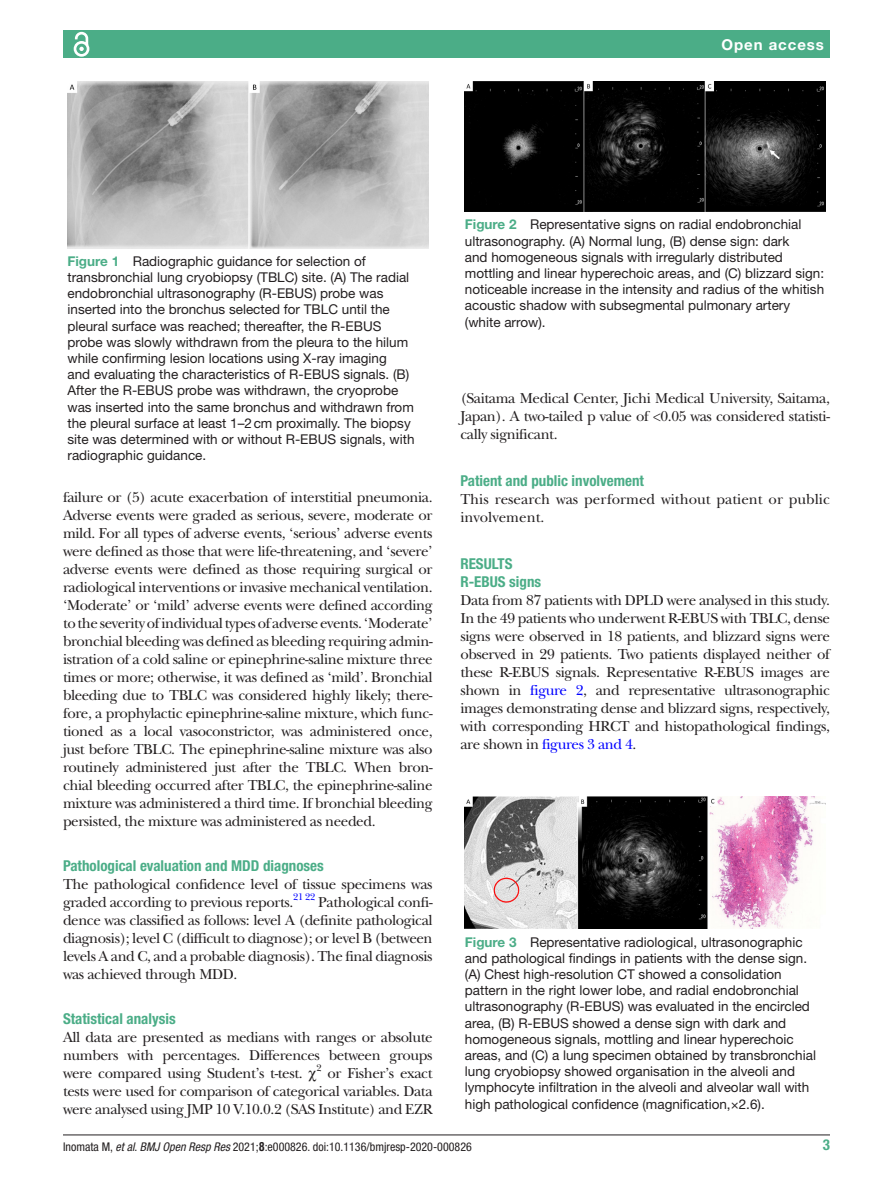
<style>
.page{position:relative;width:893px;height:1191px;background:#fff}
.page>*{position:absolute;margin:0;border:0;box-sizing:border-box;transform-origin:0 0}
.t1{font:15px/18px "New Baskerville";letter-spacing:-.025em;color:#231f20;text-align:justify}
.t2{font:700 condensed 15px/18px "Helvetica Neue LT Std";color:#4bad87}
.t3{font:15px/18px "New Baskerville";color:#231f20}
.t4{font:700 15px "Helvetica Neue LT Std";letter-spacing:.065em;color:#fff}
.t5{font:13.5px/16.2px "Helvetica Neue LT Std";color:#231f20}
.t6{font:condensed 12px "Helvetica Neue LT Std";color:#231f20}
.t7{font:9.9px "New Baskerville";color:#00f}
.t8{font:9.9px "New Baskerville";color:#231f20}
.s1{font-weight:700;color:#4bad87}
.s2{color:#00f}
.s3{font-style:italic}
.s4{font-family:"Helvetica";font-weight:700}
</style>
<div class="page">
<hr style="left:63px;top:1134px;width:767px;height:1px;background:#231f20">
<div style="left:63px;top:31px;width:767px;height:27px;background:#4bad87"></div>
<svg style="left:73px;top:31px;width:17px;height:26px"></svg>
<img style="left:68px;top:81px;width:360px;height:167px">
<img style="left:465px;top:81px;width:360px;height:131px">
<img style="left:465px;top:796px;width:360px;height:133px">
<p class="t4" style="left:721px;top:35px;width:104px">Open access</p>
<p class="t5" style="left:68px;top:253px;width:348px"><span class="s1">Figure 1</span> Radiographic guidance for selection of transbronchial lung cryobiopsy (TBLC) site. (A) The radial endobronchial ultrasonography (R-EBUS) probe was inserted into the bronchus selected for TBLC until the pleural surface was reached; thereafter, the R-EBUS probe was slowly withdrawn from the pleura to the hilum while confirming lesion locations using X-ray imaging<br>and evaluating the characteristics of R-EBUS signals. (B)<br>After the R-EBUS probe was withdrawn, the cryoprobe was inserted into the same bronchus and withdrawn from the pleural surface at least 1–2cm proximally. The biopsy site was determined with or without R-EBUS signals, with radiographic guidance.</p>
<p class="t1" style="left:63px;top:488px;width:371px">failure or (5) acute exacerbation of interstitial pneumonia.<br>Adverse events were graded as serious, severe, moderate or mild. For all types of adverse events, ‘serious’ adverse events were defined as those that were life-threatening, and ‘severe’ adverse events were defined as those requiring surgical or radiological interventions or invasive mechanical ventilation. ‘Moderate’ or ‘mild’ adverse events were defined according to the severity of individual types of adverse events. ‘Moderate’ bronchial bleeding was defined as bleeding requiring admin&shy;istration of a cold saline or epinephrine-saline mixture three times or more; otherwise, it was defined as ‘mild’. Bronchial bleeding due to TBLC was considered highly likely; there&shy;fore, a prophylactic epinephrine-saline mixture, which func&shy;tioned as a local vasoconstrictor, was administered once, just before TBLC. The epinephrine-saline mixture was also routinely administered just after the TBLC. When bron&shy;chial bleeding occurred after TBLC, the epinephrine-saline mixture was administered a third time. If bronchial bleeding persisted, the mixture was administered as needed.</p>
<p class="t2" style="left:63px;top:856px;width:262px">Pathological evaluation and MDD diagnoses</p>
<p class="t1" style="left:63px;top:875px;width:371px">The pathological confidence level of tissue specimens was graded according to previous reports.</p>
<p class="t7" style="left:293px;top:891px;width:24px">21 22</p>
<p class="t1" style="left:63px;top:893px;width:371px;text-indent:255px">Pathological confi&shy;dence was classified as follows: level A (definite pathological diagnosis); level C (difficult to diagnose); or level B (between levels A and C, and a probable diagnosis). The final diagnosis was achieved through MDD.</p>
<p class="t2" style="left:63px;top:1009px;width:114px">Statistical analysis</p>
<p class="t1" style="left:63px;top:1028px;width:371px">All data are presented as medians with ranges or absolute numbers with percentages. Differences between groups were compared using Student’s t-test.</p>
<p class="t8" style="left:316px;top:1062px;width:7px">2</p>
<p class="t1" style="left:63px;top:1064px;width:371px;text-indent:265px">or Fisher’s exact tests were used for comparison of categorical variables. Data were analysed using JMP 10 V.10.0.2 (SAS Institute) and EZR</p>
<p class="t5" style="left:465px;top:216px;width:361px"><span class="s1">Figure 2</span> Representative signs on radial endobronchial ultrasonography. (A) Normal lung, (B) dense sign: dark<br>and homogeneous signals with irregularly distributed mottling and linear hyperechoic areas, and (C) blizzard sign: noticeable increase in the intensity and radius of the whitish acoustic shadow with subsegmental pulmonary artery (white arrow).</p>
<p class="t1" style="left:460px;top:389px;width:371px">(Saitama Medical Center, Jichi Medical University, Saitama, Japan). A two-tailed p value of &lt;0.05 was considered statisti&shy;cally significant.</p>
<p class="t2" style="left:460px;top:471px;width:185px">Patient and public involvement</p>
<p class="t3" style="left:460px;top:490px;width:371px">This research was performed without patient or public involvement.</p>
<p class="t2" style="left:460px;top:554px;width:82px">RESULTS<br>R-EBUS signs</p>
<p class="t1" style="left:460px;top:591px;width:371px">Data from 87 patients with DPLD were analysed in this study.<br>In the 49 patients who underwent R-EBUS with TBLC, dense signs were observed in 18 patients, and blizzard signs were observed in 29 patients. Two patients displayed neither of these R-EBUS signals. Representative R-EBUS images are shown in <span class="s2">figure 2</span>, and representative ultrasonographic images demonstrating dense and blizzard signs, respectively, with corresponding HRCT and histopathological findings, are shown in <span class="s2">figures 3 and 4</span>.</p>
<p class="t5" style="left:465px;top:933px;width:353px"><span class="s1">Figure 3</span> Representative radiological, ultrasonographic and pathological findings in patients with the dense sign. (A) Chest high-resolution CT showed a consolidation pattern in the right lower lobe, and radial endobronchial ultrasonography (R-EBUS) was evaluated in the encircled area, (B) R-EBUS showed a dense sign with dark and homogeneous signals, mottling and linear hyperechoic areas, and (C) a lung specimen obtained by transbronchial lung cryobiopsy showed organisation in the alveoli and lymphocyte infiltration in the alveoli and alveolar wall with high pathological confidence (magnification,×2.6).</p>
<p class="t6" style="left:63px;top:1139px;width:410px">Inomata M, <span class="s3">et al</span>. <span class="s3">BMJ Open Resp Res</span> 2021;<span class="s4">8</span>:e000826. doi:10.1136/bmjresp-2020-000826</p>
<p class="t2" style="left:823px;top:1135px;width:9px">3</p>
</div>
